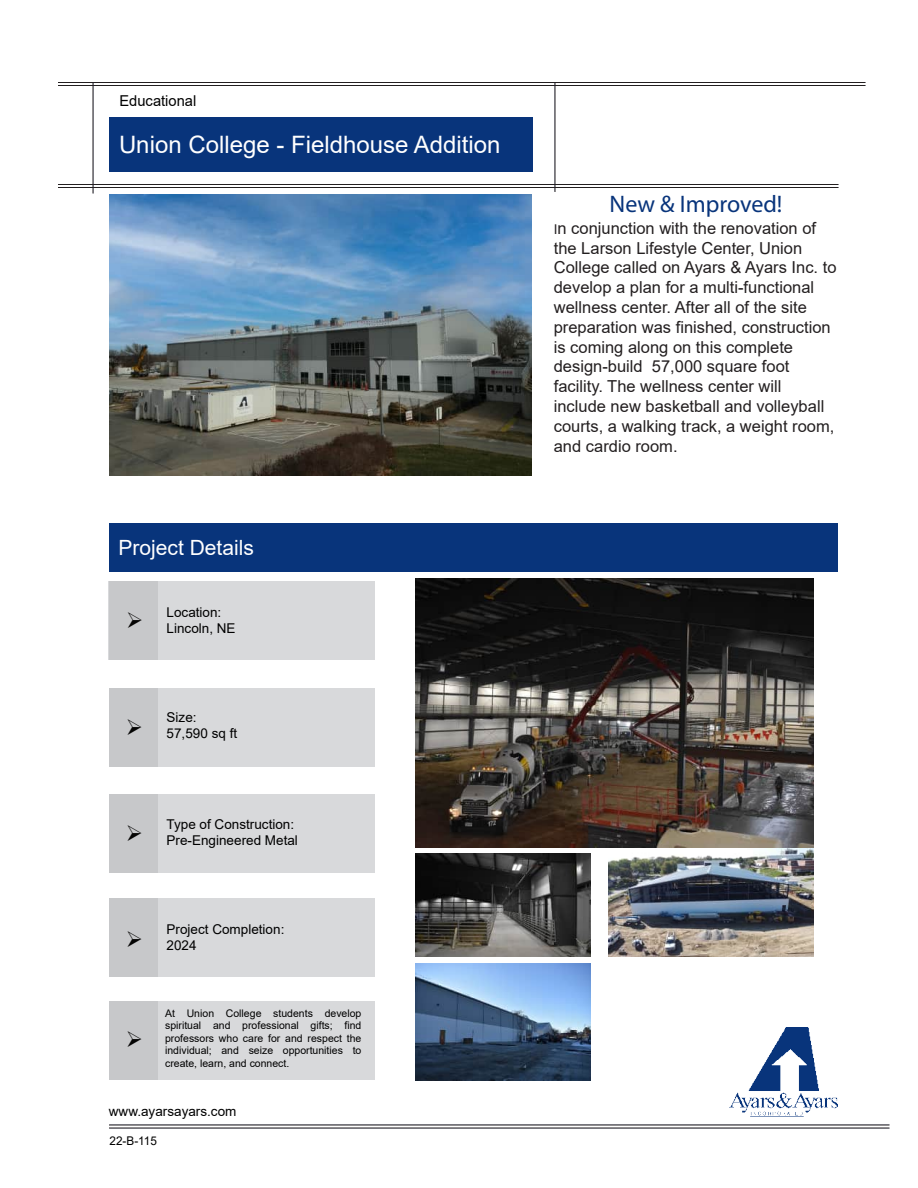
<style>
.page{position:relative;width:918px;height:1188px;background:#fff}
.page>*{position:absolute;margin:0;border:0;box-sizing:border-box;transform-origin:0 0}
.t1{font:24px "Arial";color:#fff}
.t2{font:italic 24px "Myriad";color:#08347b}
.t3{font:21px "Arial";color:#fff}
.t4{font:16.5px/19.8px "Arial";color:#231f20}
.t5{font:15px "Arial";color:#000}
.t6{font:13.5px/16.2px "Arial";color:#000}
.t7{font:12px "Arial";color:#000}
.t8{font:10.5px/12.6px "Arial";color:#000;text-align:justify}
.s1{font-size:13.5px}
</style>
<div class="page">
<div style="left:109px;top:581px;width:266px;height:79px;background:#d8d9db"></div>
<div style="left:109px;top:581px;width:49px;height:79px;background:#c7c8ca"></div>
<hr style="left:58px;top:184px;width:780px;height:1px;background:#231f20">
<hr style="left:58px;top:187px;width:780px;height:1px;background:#231f20">
<hr style="left:58px;top:85px;width:807px;height:1px;background:#231f20">
<hr style="left:58px;top:82px;width:807px;height:1px;background:#231f20">
<hr style="left:93px;top:82px;width:1px;height:112px;background:#231f20">
<hr style="left:555px;top:82px;width:1px;height:110px;background:#231f20">
<div style="left:109px;top:117px;width:423px;height:54px;background:#08347b"></div>
<div style="left:109px;top:524px;width:729px;height:48px;background:#08347b"></div>
<div style="left:109px;top:688px;width:266px;height:78px;background:#d8d9db"></div>
<div style="left:109px;top:688px;width:49px;height:78px;background:#c7c8ca"></div>
<div style="left:109px;top:795px;width:266px;height:78px;background:#d8d9db"></div>
<div style="left:109px;top:795px;width:49px;height:78px;background:#c7c8ca"></div>
<div style="left:109px;top:898px;width:266px;height:78px;background:#d8d9db"></div>
<div style="left:109px;top:898px;width:49px;height:78px;background:#c7c8ca"></div>
<div style="left:109px;top:1002px;width:266px;height:78px;background:#d8d9db"></div>
<div style="left:109px;top:1002px;width:49px;height:78px;background:#c7c8ca"></div>
<hr style="left:109px;top:1125px;width:780px;height:1px;background:#231f20">
<hr style="left:109px;top:1128px;width:780px;height:1px;background:#231f20">
<img style="left:730px;top:1027px;width:108px;height:90px">
<img style="left:608px;top:848px;width:206px;height:109px">
<img style="left:415px;top:854px;width:175px;height:102px">
<img style="left:110px;top:194px;width:422px;height:281px">
<img style="left:415px;top:578px;width:399px;height:270px">
<img style="left:415px;top:964px;width:175px;height:116px">
<p class="t5" style="left:119px;top:90px;width:78px">Educational</p>
<h1 class="t1" style="left:119px;top:128px;width:383px">Union College - Fieldhouse Addition</h1>
<p class="t3" style="left:118px;top:533px;width:137px">Project Details</p>
<p class="t6" style="left:167px;top:604px;width:71px">Location:<br>Lincoln, NE</p>
<p class="t6" style="left:167px;top:709px;width:72px">Size:<br>57,590 sq ft</p>
<p class="t6" style="left:167px;top:816px;width:133px">Type of Construction:<br>Pre-Engineered Metal</p>
<p class="t6" style="left:167px;top:921px;width:119px">Project Completion:<br>2024</p>
<p class="t8" style="left:165px;top:1006px;width:198px">At Union College students develop spiritual and professional gifts; find professors who care for and respect the individual; and seize opportunities to create, learn, and connect.</p>
<p class="t6" style="left:109px;top:1104px;width:129px">www.ayarsayars.com</p>
<p class="t7" style="left:110px;top:1133px;width:49px">22-B-115</p>
<h1 class="t2" style="left:610px;top:189px;width:174px">New &amp; Improved!</h1>
<p class="t4" style="left:554px;top:218px;width:284px"><span class="s1">I</span>n conjunction with the renovation of the Larson Lifestyle Center, Union College called on Ayars &amp; Ayars Inc. to develop a plan for a multi-functional wellness center. After all of the site preparation was finished, construction is coming along on this complete design-build 57,000 square foot facility. The wellness center will include new basketball and volleyball courts, a walking track, a weight room, and cardio room.</p>
</div>
